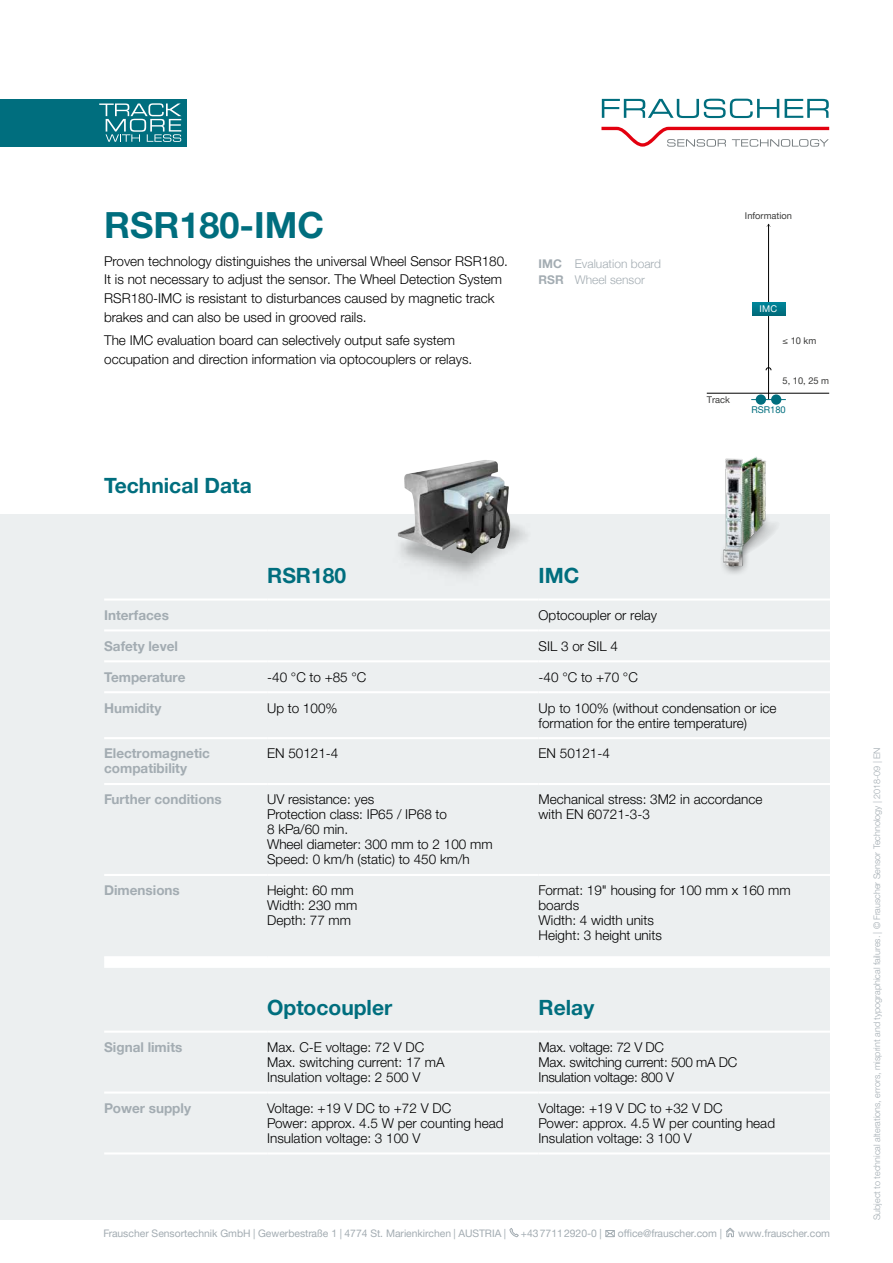
<style>
.page{position:relative;width:893px;height:1263px;background:#fff}
.page>*{position:absolute;margin:0;border:0;box-sizing:border-box;transform-origin:0 0}
.t1{font:700 36px "Helvetica Neue LTW1 G";color:#006e7e}
.t2{font:700 21px "Helvetica Neue LTW1 G";color:#006e7e}
.t3{font:300 13.5px/15px "Helvetica Neue LTW1 G";color:#000}
.t4{font:700 13.5px/15px "Helvetica Neue LTW1 G";color:#a3acb2}
.t5{font:300 13.5px/15px "Helvetica Neue LTW1 G";letter-spacing:-.02em;color:#000}
.t6{font:300 12px/16.5px "Helvetica Neue";color:#a3acb2}
.t7{font:10.35px "Helvetica Neue LTW1 G";color:#a3acb2}
.t8{font:9.3px "Helvetica Neue LTW1 G";color:#3b3b3a}
.t9{font:9.3px "Helvetica Neue LTW1 G";color:#006e7e}
.t10{font:9.3px "Helvetica Neue LTW1 G";color:#fff}
.t11{font:300 9px "Helvetica Neue LTW1 G";color:#a3acb2}
.s1{font-weight:700}
</style>
<div class="page">
<svg style="left:601px;top:127px;width:228px;height:20px"></svg>
<svg style="left:602px;top:99px;width:227px;height:19px"></svg>
<div style="left:0;top:99px;width:187px;height:48px;background:#006e7e"></div>
<svg style="left:99px;top:103px;width:82px;height:39px"></svg>
<svg style="left:509px;top:1228px;width:10px;height:9px"></svg>
<svg style="left:605px;top:1230px;width:10px;height:7px"></svg>
<svg style="left:726px;top:1227px;width:9px;height:10px"></svg>
<hr style="left:768px;top:224px;width:1px;height:176px;background:#000">
<svg style="left:752px;top:302px;width:33px;height:14px"></svg>
<svg style="left:766px;top:367px;width:5px;height:3px"></svg>
<div style="left:0;top:514px;width:829px;height:706px;background:#eceff0"></div>
<div style="left:104px;top:958px;width:725px;height:10px;background:#fff"></div>
<hr style="left:104px;top:598px;width:163px;height:3px;background:#fff">
<hr style="left:267px;top:598px;width:272px;height:3px;background:#fff">
<hr style="left:539px;top:598px;width:295px;height:3px;background:#fff">
<hr style="left:104px;top:629px;width:163px;height:2px;background:#fff">
<hr style="left:267px;top:629px;width:272px;height:2px;background:#fff">
<hr style="left:539px;top:629px;width:295px;height:2px;background:#fff">
<hr style="left:104px;top:660px;width:163px;height:2px;background:#fff">
<hr style="left:267px;top:660px;width:272px;height:2px;background:#fff">
<hr style="left:539px;top:660px;width:295px;height:2px;background:#fff">
<hr style="left:104px;top:691px;width:163px;height:2px;background:#fff">
<hr style="left:267px;top:691px;width:272px;height:2px;background:#fff">
<hr style="left:539px;top:691px;width:295px;height:2px;background:#fff">
<hr style="left:104px;top:737px;width:163px;height:2px;background:#fff">
<hr style="left:267px;top:737px;width:272px;height:2px;background:#fff">
<hr style="left:539px;top:737px;width:295px;height:2px;background:#fff">
<hr style="left:104px;top:783px;width:163px;height:2px;background:#fff">
<hr style="left:267px;top:783px;width:272px;height:2px;background:#fff">
<hr style="left:539px;top:783px;width:295px;height:2px;background:#fff">
<hr style="left:104px;top:1091px;width:163px;height:2px;background:#fff">
<hr style="left:267px;top:1091px;width:272px;height:2px;background:#fff">
<hr style="left:539px;top:1091px;width:295px;height:2px;background:#fff">
<hr style="left:104px;top:1152px;width:163px;height:2px;background:#fff">
<hr style="left:267px;top:1152px;width:272px;height:2px;background:#fff">
<hr style="left:539px;top:1152px;width:295px;height:2px;background:#fff">
<hr style="left:104px;top:874px;width:163px;height:2px;background:#fff">
<hr style="left:267px;top:874px;width:272px;height:2px;background:#fff">
<hr style="left:539px;top:874px;width:295px;height:2px;background:#fff">
<hr style="left:104px;top:956px;width:163px;height:2px;background:#fff">
<hr style="left:267px;top:956px;width:272px;height:2px;background:#fff">
<hr style="left:539px;top:956px;width:295px;height:2px;background:#fff">
<hr style="left:104px;top:1030px;width:163px;height:3px;background:#fff">
<hr style="left:267px;top:1030px;width:272px;height:3px;background:#fff">
<hr style="left:539px;top:1030px;width:295px;height:3px;background:#fff">
<img style="left:397px;top:460px;width:142px;height:139px">
<img style="left:706px;top:370px;width:124px;height:234px">
<img style="left:404px;top:460px;width:80px;height:29px">
<h1 class="t1" style="left:104px;top:203px;width:221px">RSR180-IMC</h1>
<p class="t3" style="left:104px;top:251px;width:405px;line-height:18.8px">Proven technology distinguishes the universal Wheel Sensor RSR180.<br>It is not necessary to adjust the sensor. The Wheel Detection System RSR180-IMC is resistant to disturbances caused by magnetic track brakes and can also be used in grooved rails.</p>
<p class="t3" style="left:104px;top:331px;width:370px;line-height:18.8px">The IMC evaluation board can selectively output safe system occupation and direction information via optocouplers or relays.</p>
<p class="t6" style="left:539px;top:254px;width:124px"><span class="s1">IMC</span> Evaluation board<br><span class="s1">RSR</span> Wheel sensor</p>
<h2 class="t2" style="left:104px;top:473px;width:149px">Technical Data</h2>
<h2 class="t2" style="left:267px;top:562px;width:80px">RSR180</h2>
<h2 class="t2" style="left:539px;top:562px;width:42px">IMC</h2>
<p class="t8" style="left:745px;top:210px;width:49px">Information</p>
<p class="t8" style="left:707px;top:394px;width:25px">Track</p>
<p class="t10" style="left:760px;top:303px;width:19px">IMC</p>
<p class="t8" style="left:782px;top:335px;width:35px">≤ 10 km</p>
<p class="t8" style="left:782px;top:375px;width:48px">5, 10, 25 m</p>
<p class="t9" style="left:751px;top:404px;width:36px">RSR180</p>
<p class="t4" style="left:104px;top:607px;width:66px">Interfaces</p>
<p class="t3" style="left:539px;top:607px;width:120px">Optocoupler or relay</p>
<p class="t4" style="left:104px;top:638px;width:75px">Safety level</p>
<p class="t3" style="left:539px;top:638px;width:81px">SIL 3 or SIL 4</p>
<p class="t4" style="left:104px;top:669px;width:83px">Temperature</p>
<p class="t3" style="left:267px;top:669px;width:101px">-40 °C to +85 °C</p>
<p class="t3" style="left:539px;top:669px;width:101px">-40 °C to +70 °C</p>
<p class="t4" style="left:104px;top:700px;width:59px">Humidity</p>
<p class="t3" style="left:267px;top:700px;width:72px">Up to 100%</p>
<p class="t3" style="left:539px;top:700px;width:239px">Up to 100% (without condensation or ice formation for the entire temperature)</p>
<p class="t4" style="left:104px;top:746px;width:107px">Electromagnetic compatibility</p>
<p class="t3" style="left:267px;top:746px;width:73px">EN 50121-4</p>
<p class="t3" style="left:539px;top:746px;width:73px">EN 50121-4</p>
<p class="t4" style="left:104px;top:792px;width:119px">Further conditions</p>
<p class="t3" style="left:267px;top:792px;width:227px">UV resistance: yes<br>Protection class: IP65 / IP68 to<br>8 kPa/60 min.<br>Wheel diameter: 300 mm to 2 100 mm<br>Speed: 0 km/h (static) to 450 km/h</p>
<p class="t3" style="left:539px;top:792px;width:225px">Mechanical stress: 3M2 in accordance with EN 60721-3-3</p>
<p class="t4" style="left:104px;top:883px;width:77px">Dimensions</p>
<p class="t3" style="left:267px;top:883px;width:92px">Height: 60 mm<br>Width: 230 mm<br>Depth: 77 mm</p>
<p class="t3" style="left:539px;top:883px;width:254px">Format: 19" housing for 100 mm x 160 mm boards<br>Width: 4 width units<br>Height: 3 height units</p>
<h2 class="t2" style="left:267px;top:994px;width:127px">Optocoupler</h2>
<h2 class="t2" style="left:539px;top:994px;width:57px">Relay</h2>
<p class="t4" style="left:104px;top:1039px;width:80px">Signal limits</p>
<p class="t3" style="left:267px;top:1039px;width:179px">Max. C-E voltage: 72 V DC<br>Max. switching current: 17 mA<br>Insulation voltage: 2 500 V</p>
<p class="t5" style="left:539px;top:1039px;width:200px">Max. voltage: 72 V DC<br>Max. switching current: 500 mA DC<br>Insulation voltage: 800 V</p>
<p class="t4" style="left:104px;top:1100px;width:88px">Power supply</p>
<p class="t3" style="left:267px;top:1100px;width:238px">Voltage: +19 V DC to +72 V DC<br>Power: approx. 4.5 W per counting head<br>Insulation voltage: 3 100 V</p>
<p class="t3" style="left:539px;top:1100px;width:238px">Voltage: +19 V DC to +32 V DC<br>Power: approx. 4.5 W per counting head<br>Insulation voltage: 3 100 V</p>
<p class="t7" style="left:103px;top:1227px;width:404px">Frauscher Sensortechnik GmbH | Gewerbestraße 1 | 4774 St. Marienkirchen | AUSTRIA |</p>
<p class="t7" style="left:521px;top:1227px;width:82px">+4377112920-0 |</p>
<p class="t7" style="left:618px;top:1227px;width:106px">office@frauscher.com |</p>
<p class="t7" style="left:738px;top:1227px;width:94px">www.frauscher.com</p>
<p class="t11" style="left:871px;top:1220px;width:475px;rotate:-90deg">Subject to technical alterations, errors, misprint and typographical failures. | © Frauscher Sensor Technology | 2018-09 | EN</p>
</div>
